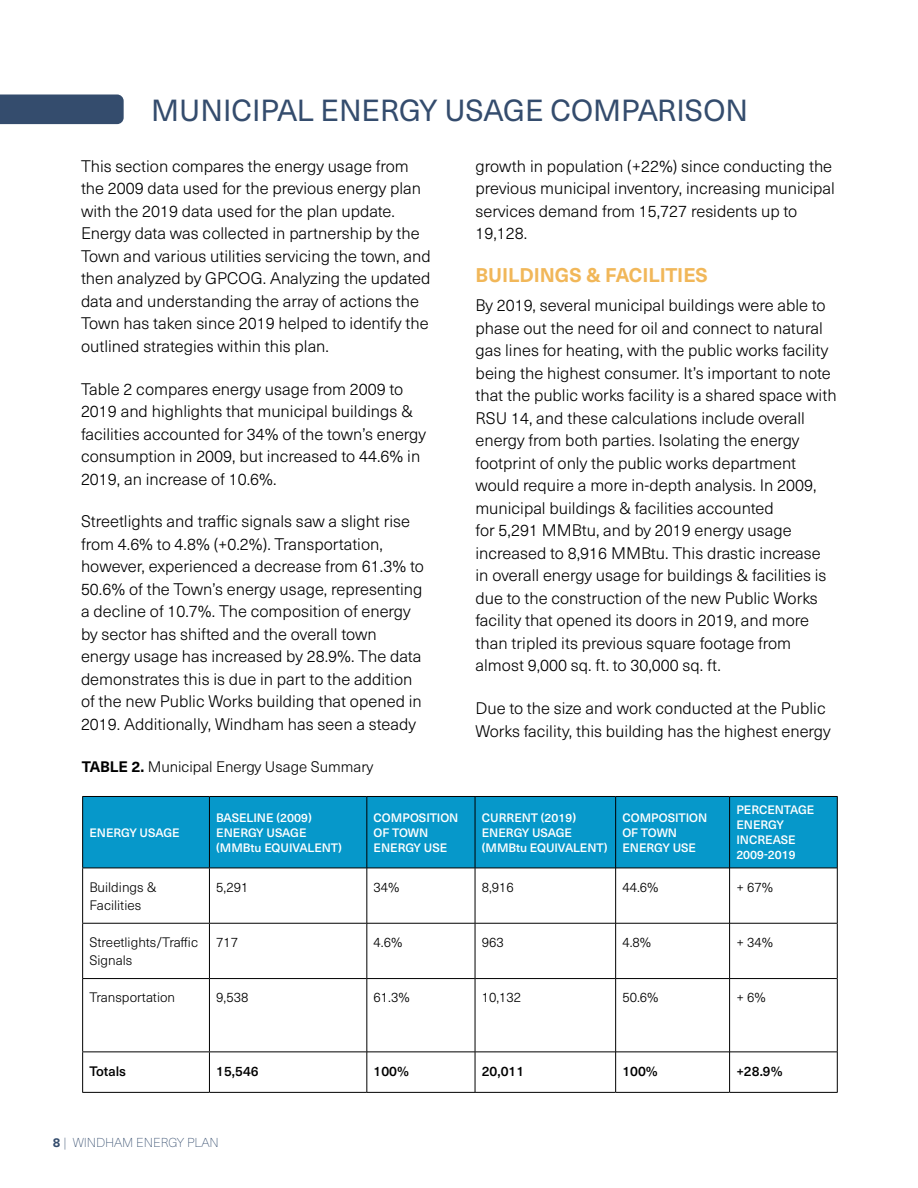
<style>
.page{position:relative;width:918px;height:1188px;background:#fff}
.page>*{position:absolute;margin:0;border:0;box-sizing:border-box;transform-origin:0 0}
.t1{font:30px "Neue Haas Unica W1 G";color:#344c6d}
.t2{font:700 19.5px "Neue Haas Unica W1 G";color:#f1b759}
.t3{font:300 16.5px/22.5px "Neue Haas Unica W1 G";color:#000}
.t4{font:300 15px "Neue Haas Unica W1 G";color:#000}
.t5{font:300 13.5px/18px "Neue Haas Unica W1 G";color:#000}
.t6{font:500 13.5px "Neue Haas Unica W1 G";color:#000}
.t7{font:100 12.75px "Neue Haas Unica W1 G";color:#344c6d}
.t8{font:500 12px/15px "Neue Haas Unica W1 G";color:#fff}
.s1{font-weight:700}
</style>
<div class="page">
<div style="left:0;top:94px;width:124px;height:30px;background:#344c6d"></div>
<div style="left:83px;top:797px;width:754px;height:71px;background:#0698ca"></div>
<hr style="left:209px;top:797px;width:1px;height:71px;background:#000">
<hr style="left:209px;top:868px;width:1px;height:55px;background:#000">
<hr style="left:209px;top:924px;width:1px;height:54px;background:#000">
<hr style="left:209px;top:979px;width:1px;height:72px;background:#000">
<hr style="left:209px;top:1052px;width:1px;height:40px;background:#000">
<hr style="left:82px;top:868px;width:127px;height:1px;background:#000">
<hr style="left:209px;top:868px;width:158px;height:1px;background:#000">
<hr style="left:367px;top:868px;width:108px;height:1px;background:#000">
<hr style="left:475px;top:868px;width:140px;height:1px;background:#000">
<hr style="left:616px;top:868px;width:113px;height:1px;background:#000">
<hr style="left:730px;top:868px;width:107px;height:1px;background:#000">
<hr style="left:82px;top:923px;width:127px;height:1px;background:#000">
<hr style="left:209px;top:923px;width:158px;height:1px;background:#000">
<hr style="left:367px;top:923px;width:108px;height:1px;background:#000">
<hr style="left:475px;top:923px;width:140px;height:1px;background:#000">
<hr style="left:616px;top:923px;width:113px;height:1px;background:#000">
<hr style="left:730px;top:923px;width:107px;height:1px;background:#000">
<hr style="left:82px;top:978px;width:127px;height:1px;background:#000">
<hr style="left:209px;top:978px;width:158px;height:1px;background:#000">
<hr style="left:367px;top:978px;width:108px;height:1px;background:#000">
<hr style="left:475px;top:978px;width:140px;height:1px;background:#000">
<hr style="left:616px;top:978px;width:113px;height:1px;background:#000">
<hr style="left:730px;top:978px;width:107px;height:1px;background:#000">
<hr style="left:82px;top:1051px;width:127px;height:1px;background:#000">
<hr style="left:209px;top:1051px;width:158px;height:1px;background:#000">
<hr style="left:367px;top:1051px;width:108px;height:1px;background:#000">
<hr style="left:475px;top:1051px;width:140px;height:1px;background:#000">
<hr style="left:616px;top:1051px;width:113px;height:1px;background:#000">
<hr style="left:730px;top:1051px;width:107px;height:1px;background:#000">
<hr style="left:82px;top:1092px;width:127px;height:1px;background:#000">
<hr style="left:209px;top:1092px;width:158px;height:1px;background:#000">
<hr style="left:367px;top:1092px;width:108px;height:1px;background:#000">
<hr style="left:475px;top:1092px;width:141px;height:1px;background:#000">
<hr style="left:616px;top:1092px;width:114px;height:1px;background:#000">
<hr style="left:730px;top:1092px;width:108px;height:1px;background:#000">
<hr style="left:82px;top:796px;width:127px;height:1px;background:#000">
<hr style="left:82px;top:797px;width:1px;height:71px;background:#000">
<hr style="left:209px;top:796px;width:158px;height:1px;background:#000">
<hr style="left:367px;top:796px;width:108px;height:1px;background:#000">
<hr style="left:475px;top:796px;width:141px;height:1px;background:#000">
<hr style="left:616px;top:796px;width:114px;height:1px;background:#000">
<hr style="left:730px;top:796px;width:108px;height:1px;background:#000">
<hr style="left:367px;top:797px;width:1px;height:71px;background:#000">
<hr style="left:475px;top:797px;width:1px;height:71px;background:#000">
<hr style="left:615px;top:797px;width:1px;height:71px;background:#000">
<hr style="left:729px;top:797px;width:1px;height:71px;background:#000">
<hr style="left:837px;top:797px;width:1px;height:71px;background:#000">
<hr style="left:82px;top:868px;width:1px;height:55px;background:#000">
<hr style="left:367px;top:868px;width:1px;height:55px;background:#000">
<hr style="left:475px;top:868px;width:1px;height:55px;background:#000">
<hr style="left:615px;top:868px;width:1px;height:55px;background:#000">
<hr style="left:729px;top:868px;width:1px;height:55px;background:#000">
<hr style="left:837px;top:868px;width:1px;height:55px;background:#000">
<hr style="left:82px;top:924px;width:1px;height:54px;background:#000">
<hr style="left:367px;top:923px;width:1px;height:56px;background:#000">
<hr style="left:475px;top:923px;width:1px;height:56px;background:#000">
<hr style="left:615px;top:923px;width:1px;height:56px;background:#000">
<hr style="left:729px;top:923px;width:1px;height:56px;background:#000">
<hr style="left:837px;top:923px;width:1px;height:56px;background:#000">
<hr style="left:82px;top:979px;width:1px;height:72px;background:#000">
<hr style="left:82px;top:1052px;width:1px;height:40px;background:#000">
<hr style="left:367px;top:979px;width:1px;height:73px;background:#000">
<hr style="left:475px;top:979px;width:1px;height:73px;background:#000">
<hr style="left:615px;top:979px;width:1px;height:73px;background:#000">
<hr style="left:729px;top:979px;width:1px;height:73px;background:#000">
<hr style="left:367px;top:1052px;width:1px;height:40px;background:#000">
<hr style="left:475px;top:1052px;width:1px;height:40px;background:#000">
<hr style="left:615px;top:1052px;width:1px;height:40px;background:#000">
<hr style="left:729px;top:1052px;width:1px;height:40px;background:#000">
<hr style="left:837px;top:979px;width:1px;height:73px;background:#000">
<hr style="left:837px;top:1052px;width:1px;height:40px;background:#000">
<h1 class="t1" style="left:151px;top:88px;width:598px">MUNICIPAL ENERGY USAGE COMPARISON</h1>
<p class="t3" style="left:81px;top:154px;width:351px">This section compares the energy usage from the 2009 data used for the previous energy plan with the 2019 data used for the plan update.<br>Energy data was collected in partnership by the Town and various utilities servicing the town, and then analyzed by GPCOG. Analyzing the updated data and understanding the array of actions the Town has taken since 2019 helped to identify the outlined strategies within this plan.</p>
<p class="t3" style="left:81px;top:377px;width:346px">Table 2 compares energy usage from 2009 to 2019 and highlights that municipal buildings &amp; facilities accounted for 34% of the town’s energy consumption in 2009, but increased to 44.6% in 2019, an increase of 10.6%.</p>
<p class="t3" style="left:81px;top:509px;width:344px">Streetlights and traffic signals saw a slight rise from 4.6% to 4.8% (+0.2%). Transportation, however, experienced a decrease from 61.3% to 50.6% of the Town’s energy usage, representing a decline of 10.7%. The composition of energy by sector has shifted and the overall town energy usage has increased by 28.9%. The data demonstrates this is due in part to the addition of the new Public Works building that opened in 2019. Additionally, Windham has seen a steady</p>
<p class="t3" style="left:476px;top:154px;width:361px">growth in population (+22%) since conducting the previous municipal inventory, increasing municipal services demand from 15,727 residents up to 19,128.</p>
<p class="t2" style="left:476px;top:260px;width:234px">BUILDINGS &amp; FACILITIES</p>
<p class="t3" style="left:476px;top:293px;width:363px">By 2019, several municipal buildings were able to phase out the need for oil and connect to natural gas lines for heating, with the public works facility being the highest consumer. It’s important to note that the public works facility is a shared space with RSU 14, and these calculations include overall energy from both parties. Isolating the energy footprint of only the public works department would require a more in-depth analysis. In 2009, municipal buildings &amp; facilities accounted<br>for 5,291 MMBtu, and by 2019 energy usage increased to 8,916 MMBtu. This drastic increase in overall energy usage for buildings &amp; facilities is due to the construction of the new Public Works facility that opened its doors in 2019, and more than tripled its previous square footage from almost 9,000 sq. ft. to 30,000 sq. ft.</p>
<p class="t3" style="left:476px;top:696px;width:357px">Due to the size and work conducted at the Public<br>Works facility, this building has the highest energy</p>
<p class="t4" style="left:82px;top:756px;width:293px"><span class="s1">TABLE 2.</span> Municipal Energy Usage Summary</p>
<p class="t8" style="left:89px;top:824px;width:92px">ENERGY USAGE</p>
<p class="t8" style="left:216px;top:809px;width:127px">BASELINE (2009)<br>ENERGY USAGE (MMBtu EQUIVALENT)</p>
<p class="t8" style="left:374px;top:809px;width:86px">COMPOSITION<br>OF TOWN<br>ENERGY USE</p>
<p class="t8" style="left:482px;top:809px;width:127px">CURRENT (2019)<br>ENERGY USAGE (MMBtu EQUIVALENT)</p>
<p class="t8" style="left:622px;top:809px;width:86px">COMPOSITION<br>OF TOWN<br>ENERGY USE</p>
<p class="t8" style="left:736px;top:802px;width:80px">PERCENTAGE<br>ENERGY<br>INCREASE<br>2009-2019</p>
<p class="t5" style="left:89px;top:877px;width:69px">Buildings &amp;<br>Facilities</p>
<p class="t5" style="left:216px;top:877px;width:34px">5,291</p>
<p class="t5" style="left:374px;top:877px;width:28px">34%</p>
<p class="t5" style="left:482px;top:877px;width:34px">8,916</p>
<p class="t5" style="left:622px;top:877px;width:38px">44.6%</p>
<p class="t5" style="left:736px;top:877px;width:38px">+ 67%</p>
<p class="t5" style="left:89px;top:933px;width:110px">Streetlights/Traffic<br>Signals</p>
<p class="t5" style="left:216px;top:933px;width:24px">717</p>
<p class="t5" style="left:374px;top:933px;width:30px">4.6%</p>
<p class="t5" style="left:482px;top:933px;width:24px">963</p>
<p class="t5" style="left:622px;top:933px;width:30px">4.8%</p>
<p class="t5" style="left:736px;top:933px;width:38px">+ 34%</p>
<p class="t5" style="left:89px;top:988px;width:87px">Transportation</p>
<p class="t5" style="left:216px;top:988px;width:34px">9,538</p>
<p class="t5" style="left:374px;top:988px;width:38px">61.3%</p>
<p class="t5" style="left:482px;top:988px;width:41px">10,132</p>
<p class="t5" style="left:622px;top:988px;width:38px">50.6%</p>
<p class="t5" style="left:736px;top:988px;width:31px">+ 6%</p>
<p class="t6" style="left:89px;top:1061px;width:38px">Totals</p>
<p class="t6" style="left:216px;top:1061px;width:44px">15,546</p>
<p class="t6" style="left:374px;top:1061px;width:37px">100%</p>
<p class="t6" style="left:482px;top:1061px;width:44px">20,011</p>
<p class="t6" style="left:622px;top:1061px;width:37px">100%</p>
<p class="t6" style="left:736px;top:1061px;width:48px">+28.9%</p>
<p class="t7" style="left:53px;top:1133px;width:168px"><span class="s1">8</span> | WINDHAM ENERGY PLAN</p>
</div>
